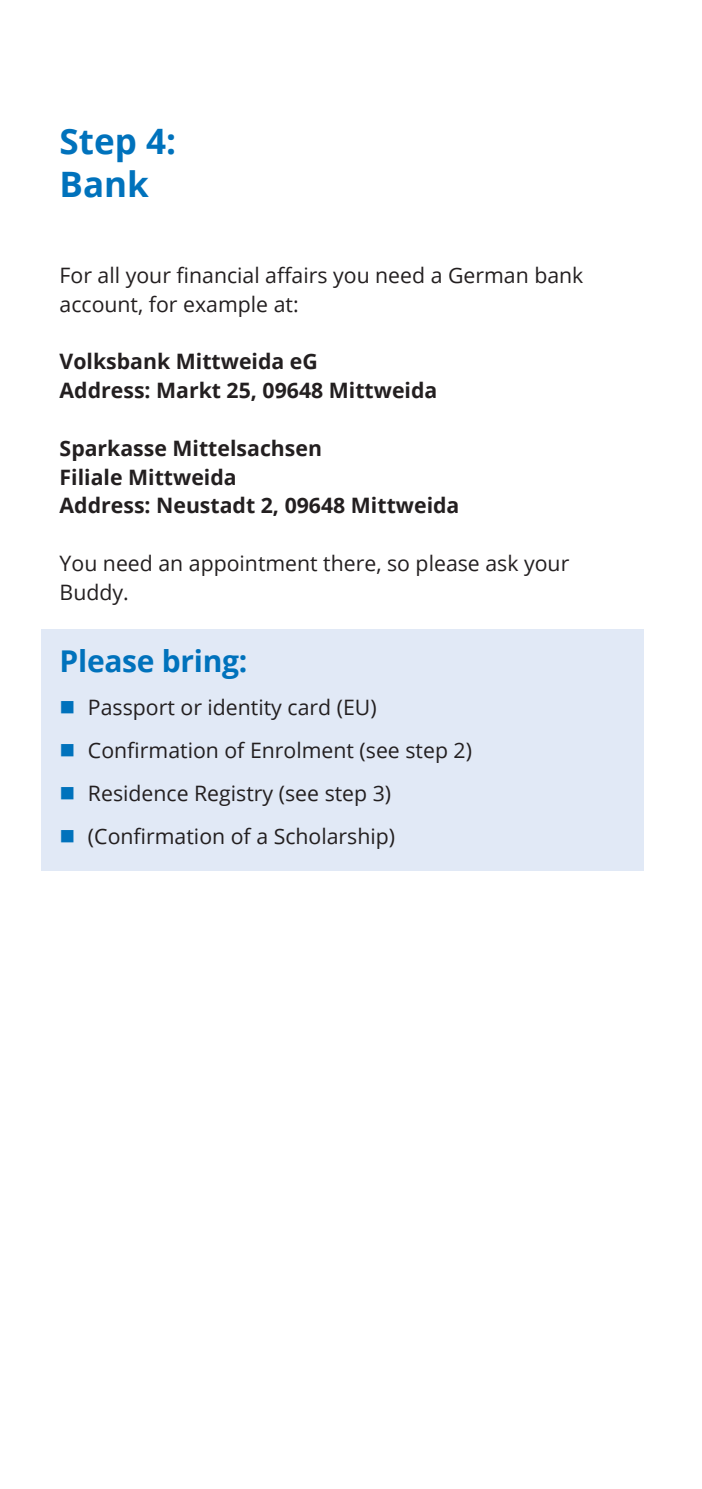
<style>
.page{position:relative;width:702px;height:1489px;background:#fff}
.page>*{position:absolute;margin:0;border:0;box-sizing:border-box;transform-origin:0 0}
.HSMW_Fließtext{font:700 35px/43px "Open Sans";color:#0072bc}
.HSMW_Intro_Akzent{font:700 30px "Open Sans";letter-spacing:-.01em;color:#0072bc}
.HSMW_Fließtext-2{font:21.25px/28.8px "Open Sans";color:#231f20}
.HSMW_Fließtext-3{font:700 21.25px/28.8px "Open Sans";color:#231f20}
</style>
<div class="page">
<div style="left:41px;top:629px;width:602px;height:241px;background:#e1e9f6"></div>
<p class="HSMW_Fließtext" style="left:60px;top:119px;width:118px">Step 4:<br>Bank</p>
<p class="HSMW_Fließtext-2" style="left:60px;top:260px;width:525px">For all your financial affairs you need a German bank account, for example at:</p>
<p class="HSMW_Fließtext-3" style="left:60px;top:347px;width:379px">Volksbank Mittweida eG<br>Address: Markt 25, 09648 Mittweida</p>
<p class="HSMW_Fließtext-3" style="left:60px;top:433px;width:401px">Sparkasse Mittelsachsen<br>Filiale Mittweida<br>Address: Neustadt 2, 09648 Mittweida</p>
<p class="HSMW_Fließtext-2" style="left:60px;top:548px;width:511px">You need an appointment there, so please ask your<br>Buddy.</p>
<p class="HSMW_Intro_Akzent" style="left:60px;top:639px;width:189px">Please bring:</p>
<p class="HSMW_Fließtext-2" style="left:88px;top:692px;width:290px">Passport or identity card (EU)</p>
<p class="HSMW_Fließtext-2" style="left:88px;top:735px;width:385px">Confirmation of Enrolment (see step 2)</p>
<p class="HSMW_Fließtext-2" style="left:88px;top:778px;width:305px">Residence Registry (see step 3)</p>
<p class="HSMW_Fließtext-2" style="left:88px;top:821px;width:308px">(Confirmation of a Scholarship)</p>
</div>
